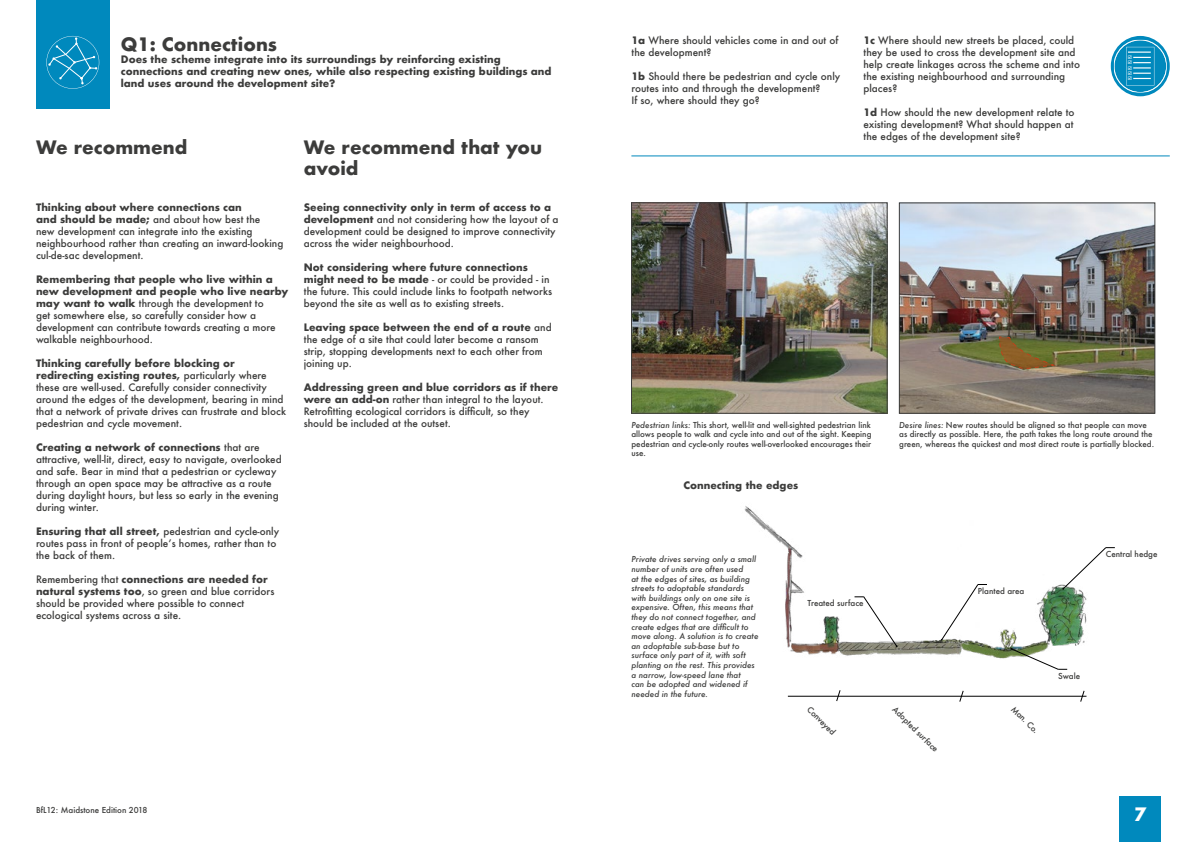
<style>
.page{position:relative;width:1191px;height:842px;background:#fff}
.page>*{position:absolute;margin:0;border:0;box-sizing:border-box;transform-origin:0 0}
.t1{font:700 18px/21.6px "Futura";color:#3c3c3b}
.t2{font:700 18px "Futura";color:#fff}
.t3{font:500 10px/12px "Futura";color:#3c3c3b}
.t4{font:700 10px/12px "Futura";color:#3c3c3b}
.t5{font:500 8px/9.6px "Futura";color:#3c3c3b;text-align:justify}
.t6{font:italic 500 8px/9.6px "Futura";color:#3c3c3b}
.s1{font-weight:700}
.s2{font-weight:500}
.s3{font-style:italic}
</style>
<div class="page">
<div style="left:1119px;top:796px;width:41px;height:46px;background:#0089bd"></div>
<img style="left:744px;top:506px;width:343px;height:153px">
<svg style="left:1010px;top:648px;width:57px;height:22px"></svg>
<svg style="left:941px;top:584px;width:46px;height:57px"></svg>
<svg style="left:1062px;top:547px;width:52px;height:43px"></svg>
<svg style="left:854px;top:596px;width:43px;height:51px"></svg>
<hr style="left:631px;top:156px;width:538px;height:1px;background:#0089bd">
<div style="left:36px;top:0;width:74px;height:109px;background:#0089bd"></div>
<svg style="left:46px;top:36px;width:53px;height:53px"></svg>
<svg style="left:1110px;top:36px;width:59px;height:60px"></svg>
<img style="left:633px;top:205px;width:252px;height:206px">
<div style="left:631px;top:203px;width:256px;height:210px;border:1px solid #3c3c3b"></div>
<img style="left:901px;top:205px;width:252px;height:206px">
<svg style="left:999px;top:337px;width:55px;height:32px;background:#786631"></svg>
<div style="left:899px;top:203px;width:256px;height:210px;border:1px solid #3c3c3b"></div>
<hr style="left:788px;top:696px;width:298px;height:1px;background:#000">
<svg style="left:835px;top:690px;width:6px;height:11px"></svg>
<svg style="left:958px;top:690px;width:6px;height:12px"></svg>
<svg style="left:1079px;top:690px;width:6px;height:12px"></svg>
<svg style="left:1113px;top:40px;width:53px;height:52px;background:#35a1ca"></svg>
<h2 class="t1" style="left:121px;top:33px;width:158px">Q1: Connections</h2>
<p class="t4" style="left:121px;top:53px;width:432px">Does the scheme integrate into its surroundings by reinforcing existing connections and creating new ones, while also respecting existing buildings and land uses around the development site?</p>
<p class="t1" style="left:36px;top:136px;width:153px">We recommend</p>
<p class="t3" style="left:36px;top:201px;width:249px"><span class="s1">Thinking about where connections can<br>and should be made;</span> and about how best the<br>new development can integrate into the existing neighbourhood rather than creating an inward-looking cul-de-sac development.</p>
<p class="t3" style="left:36px;top:273px;width:254px"><span class="s1">Remembering that people who live within a new development and people who live nearby may want to walk</span> through the development to<br>get somewhere else, so carefully consider how a development can contribute towards creating a more walkable neighbourhood.</p>
<p class="t3" style="left:36px;top:357px;width:251px"><span class="s1">Thinking carefully before blocking or redirecting existing routes,</span> particularly where these are well-used. Carefully consider connectivity around the edges of the development, bearing in mind that a network of private drives can frustrate and block pedestrian and cycle movement.</p>
<p class="t3" style="left:36px;top:441px;width:247px"><span class="s1">Creating a network of connections</span> that are attractive, well-lit, direct, easy to navigate, overlooked and safe. Bear in mind that a pedestrian or cycleway through an open space may be attractive as a route during daylight hours, but less so early in the evening during winter.</p>
<p class="t3" style="left:36px;top:525px;width:245px"><span class="s1">Ensuring that all street,</span> pedestrian and cycle-only</p>
<p class="t3" style="left:36px;top:537px;width:242px">routes pass in front of people’s homes, rather than to</p>
<p class="t3" style="left:36px;top:549px;width:81px">the back of them.</p>
<p class="t3" style="left:36px;top:573px;width:240px">Remembering that <span class="s1">connections are needed for natural systems too</span>, so green and blue corridors should be provided where possible to connect ecological systems across a site.</p>
<h2 class="t1" style="left:304px;top:136px;width:240px">We recommend that you avoid</h2>
<p class="t3" style="left:304px;top:201px;width:256px"><span class="s1">Seeing connectivity only in term of access to a development</span> and not considering how the layout of a development could be designed to improve connectivity across the wider neighbourhood.</p>
<p class="t3" style="left:304px;top:261px;width:250px"><span class="s1">Not considering where future connections might need to be made</span> - or could be provided - in the future. This could include links to footpath networks beyond the site as well as to existing streets.</p>
<p class="t3" style="left:304px;top:321px;width:249px"><span class="s1">Leaving space between the end of a route</span> and the edge of a site that could later become a ransom strip, stopping developments next to each other from joining up.</p>
<p class="t4" style="left:304px;top:381px;width:256px">Addressing green and blue corridors as if there were an add-on <span class="s2">rather than integral to the layout.</span></p>
<p class="t3" style="left:304px;top:405px;width:227px">Retrofitting ecological corridors is difficult, so they</p>
<p class="t3" style="left:304px;top:417px;width:149px">should be included at the outset.</p>
<p class="t5" style="left:36px;top:805px;width:113px">BfL12: Maidstone Edition 2018</p>
<p class="t3" style="left:631px;top:34px;width:208px"><span class="s1">1a</span> Where should vehicles come in and out of the development?</p>
<p class="t3" style="left:631px;top:70px;width:210px"><span class="s1">1b</span> Should there be pedestrian and cycle only</p>
<p class="t3" style="left:631px;top:82px;width:190px">routes into and through the development?<br>If so, where should they go?</p>
<p class="t3" style="left:863px;top:34px;width:218px"><span class="s1">1c</span> Where should new streets be placed, could they be used to cross the development site and help create linkages across the scheme and into the existing neighbourhood and surrounding places?</p>
<p class="t3" style="left:863px;top:106px;width:213px;text-align:justify"><span class="s1">1d</span> How should the new development relate to existing development? What should happen at the edges of the development site?</p>
<p class="t5" style="left:631px;top:420px;width:241px"><span class="s3">Pedestrian links:</span> This short, well-lit and well-sighted pedestrian link allows people to walk and cycle into and out of the sight. Keeping pedestrian and cycle-only routes well-overlooked encourages their use.</p>
<p class="t4" style="left:683px;top:479px;width:116px">Connecting the edges</p>
<p class="t6" style="left:631px;top:554px;width:126px">Private drives serving only a small number of units are often used<br>at the edges of sites, as building streets to adoptable standards with buildings only on one site is expensive. Often, this means that they do not connect together, and</p>
<p class="t6" style="left:631px;top:622px;width:119px">create edges that are difficult to</p>
<p class="t6" style="left:631px;top:631px;width:129px">move along. A solution is to create an adoptable sub-base but to surface only part of it, with soft planting on the rest. This provides a narrow, low-speed lane that<br>can be adopted and widened if</p>
<p class="t6" style="left:631px;top:689px;width:78px">needed in the future.</p>
<p class="t5" style="left:807px;top:598px;width:58px">Treated surface</p>
<p class="t5" style="left:899px;top:420px;width:256px;text-align:left"><span class="s3">Desire lines:</span> New routes should be aligned so that people can move as directly as possible. Here, the path takes the long route around the green, whereas the quickest and most direct route is partially blocked.</p>
<p class="t5" style="left:978px;top:586px;width:48px">Planted area</p>
<p class="t5" style="left:1105px;top:550px;width:53px">Central hedge</p>
<p class="t5" style="left:1058px;top:671px;width:23px">Swale</p>
<p class="t5" style="left:812px;top:704px;width:38px;rotate:45deg">Conveyed</p>
<p class="t5" style="left:897px;top:704px;width:62px;rotate:45deg">Adopted surface</p>
<p class="t5" style="left:1016px;top:704px;width:36px;rotate:45deg">Man. Co.</p>
<h1 class="t2" style="left:1134px;top:801px;width:14px">7</h1>
</div>
